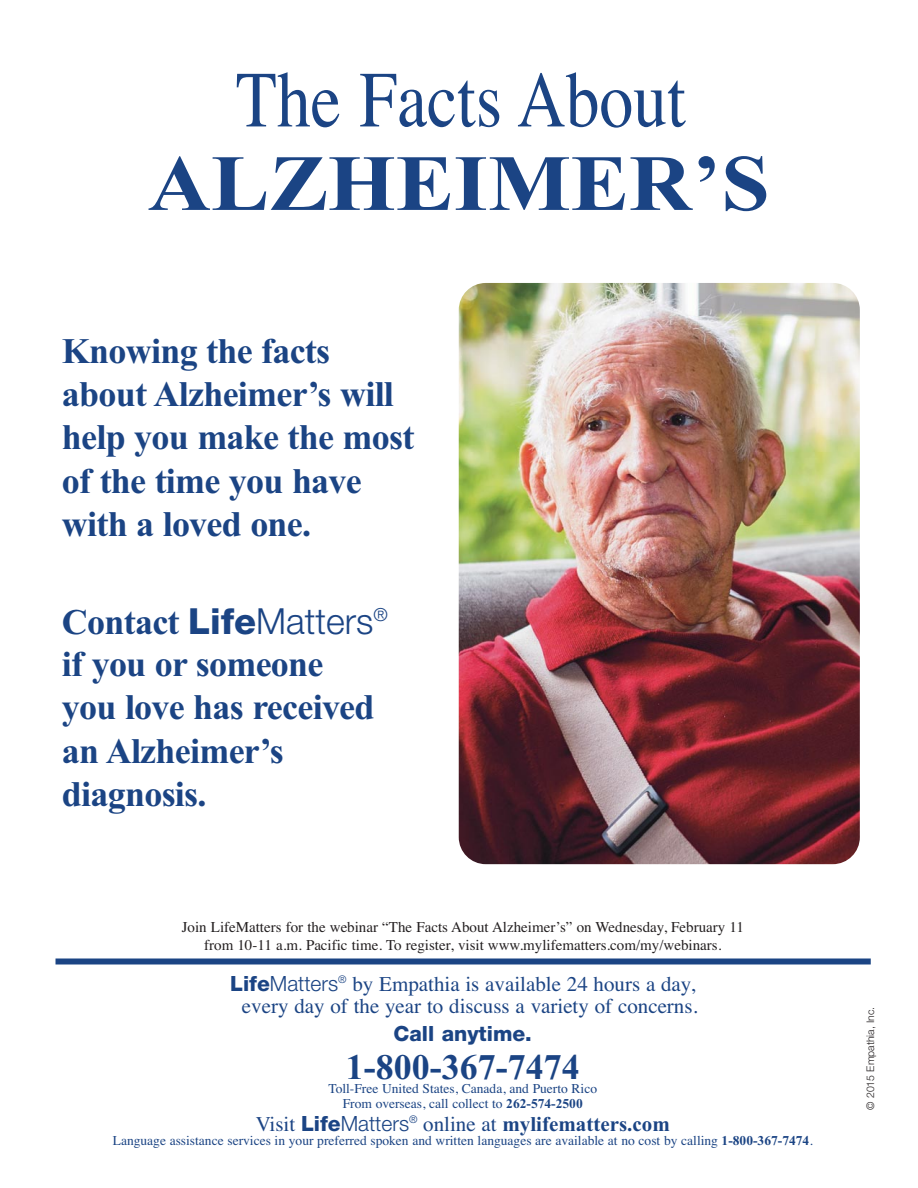
<style>
.page{position:relative;width:918px;height:1188px;background:#fff}
.page>*{position:absolute;margin:0;border:0;box-sizing:border-box;transform-origin:0 0}
.t1{font:79.5px "Times";color:#1b4484;scale:.85 1}
.t2{font:700 79.5px "Times";color:#1b4484;scale:1.1 1}
.t3{font:700 36px/43.2px "Times";letter-spacing:-.02em;color:#1b4484}
.t4{font:700 36px "Times";color:#1b4484}
.t5{font:21px/22.5px "Times";color:#1b4484;text-align:center}
.t6{font:700 21px "Times";color:#1b4484}
.t7{font:800 21px "Helvetica Neue LT Std";color:#1b4484}
.t8{font:15px/18px "Times";color:#231f20;text-align:center}
.t9{font:13.5px/14.2px "Times";color:#1b4484;text-align:center}
.t10{font:300 10.5px "Helvetica Neue LT Std";color:#231f20}
.s1{font-family:"Helvetica Neue LT Std";font-weight:800}
.s2{font-family:"Helvetica Neue LT Std";font-weight:300}
.s3{font-weight:700}
.s4{font-weight:400}
</style>
<div class="page">
<img style="left:459px;top:283px;width:401px;height:581px;border-radius:27px">
<div style="left:56px;top:958px;width:815px;height:6px;background:#1b4484"></div>
<h1 class="t1" style="left:236px;top:71px;width:531px">The Facts About</h1>
<h1 class="t2" style="left:148px;top:157px;width:567px">ALZHEIMER’S</h1>
<h2 class="t3" style="left:62px;top:333px;width:354px">Knowing the facts about Alzheimer’s will help you make the most of the time you have with a loved one.</h2>
<h2 class="t3" style="left:62px;top:605px;width:327px">Contact <span class="s1">Life</span><span class="s2">Matters</span><sup>® </sup>if you or someone<br>you love has received an Alzheimer’s diagnosis.</h2>
<p class="t8" style="left:182px;top:920px;width:564px">Join LifeMatters for the webinar “The Facts About Alzheimer’s” on Wednesday, February 11 from 10-11 a.m. Pacific time. To register, visit www.mylifematters.com/my/webinars.</p>
<h3 class="t5" style="left:230px;top:974px;width:469px"><span class="s1">Life</span><span class="s2">Matters</span><sup>®</sup> by Empathia is available 24 hours a day, every day of the year to discuss a variety of concerns.</h3>
<h3 class="t7" style="left:394px;top:1021px;width:140px">Call anytime.</h3>
<h2 class="t4" style="left:346px;top:1055px;width:235px">1-800-367-7474</h2>
<p class="t9" style="left:328px;top:1083px;width:270px">Toll-Free United States, Canada, and Puerto Rico<br>From overseas, call collect to <span class="s3">262-574-2500</span></p>
<h3 class="t6" style="left:256px;top:1117px;width:416px"><span class="s4">Visit</span> <span class="s1">Life</span><span class="s2">Matters</span><sup>®</sup> <span class="s4">online at</span> mylifematters.com</h3>
<p class="t9" style="left:113px;top:1135px;width:701px">Language assistance services in your preferred spoken and written languages are available at no cost by calling <span class="s3">1-800-367-7474</span>.</p>
<p class="t10" style="left:864px;top:1110px;width:105px;rotate:-90deg">© 2015 Empathia, Inc.</p>
</div>
